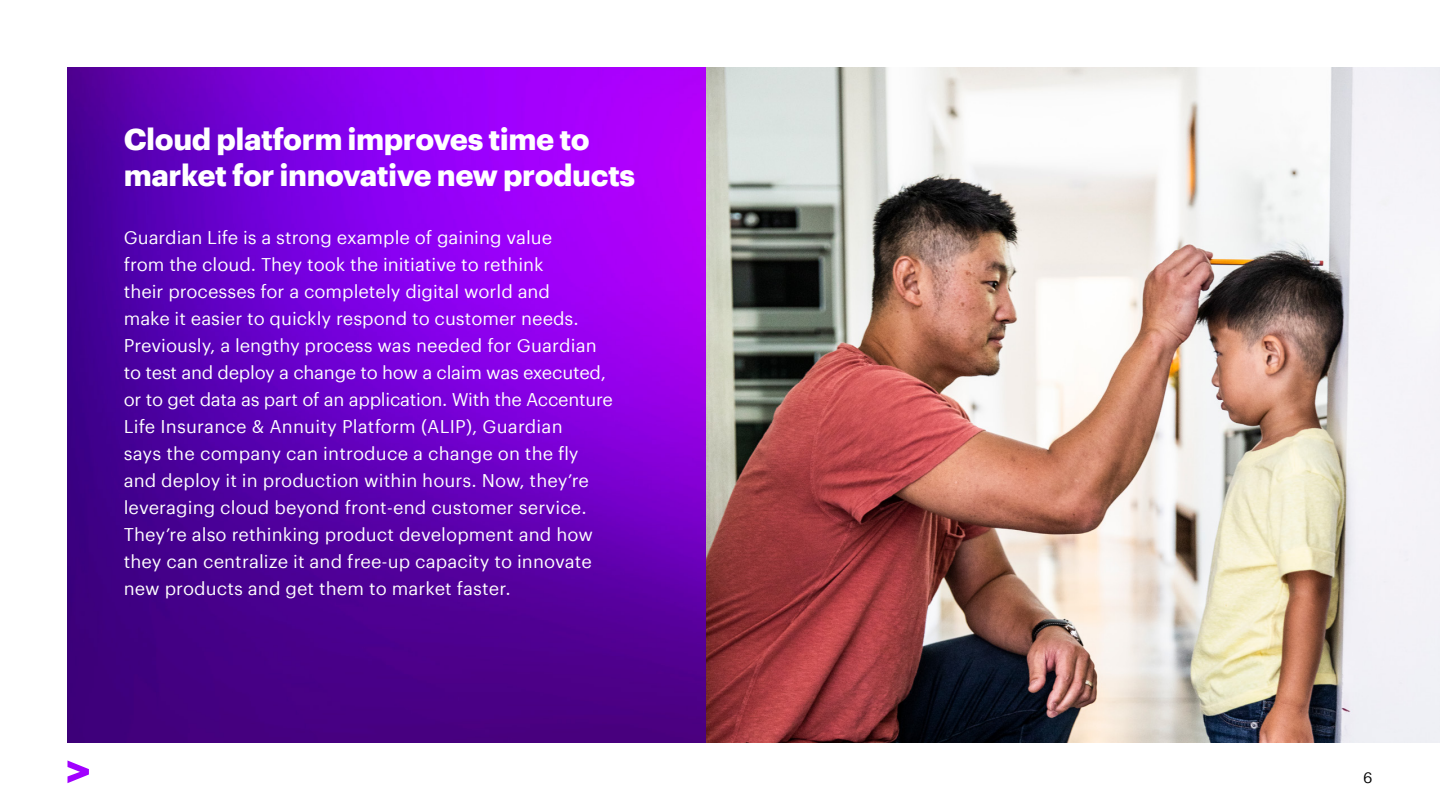
<style>
.page{position:relative;width:1440px;height:810px;background:#fff}
.page>*{position:absolute;margin:0;border:0;box-sizing:border-box;transform-origin:0 0}
.t1{font:700 30px/36px "Graphik";letter-spacing:-.015em;color:#fff}
.t2{font:18px/27px "Graphik";color:#fff}
.t3{font:15px "Graphik";color:#000}
</style>
<div class="page">
<img style="left:68px;top:68px;width:1372px;height:674px">
<svg style="left:68px;top:761px;width:21px;height:22px"></svg>
<h1 class="t1" style="left:124px;top:123px;width:513px">Cloud platform improves time to market for innovative new products</h1>
<p class="t2" style="left:124px;top:225px;width:491px">Guardian Life is a strong example of gaining value<br>from the cloud. They took the initiative to rethink<br>their processes for a completely digital world and<br>make it easier to quickly respond to customer needs.<br>Previously, a lengthy process was needed for Guardian to test and deploy a change to how a claim was executed, or to get data as part of an application. With the Accenture Life Insurance &amp; Annuity Platform (ALIP), Guardian<br>says the company can introduce a change on the fly and deploy it in production within hours. Now, they’re leveraging cloud beyond front-end customer service.<br>They’re also rethinking product development and how they can centralize it and free-up capacity to innovate new products and get them to market faster.</p>
<p class="t3" style="left:1363px;top:771px;width:11px">6</p>
</div>
